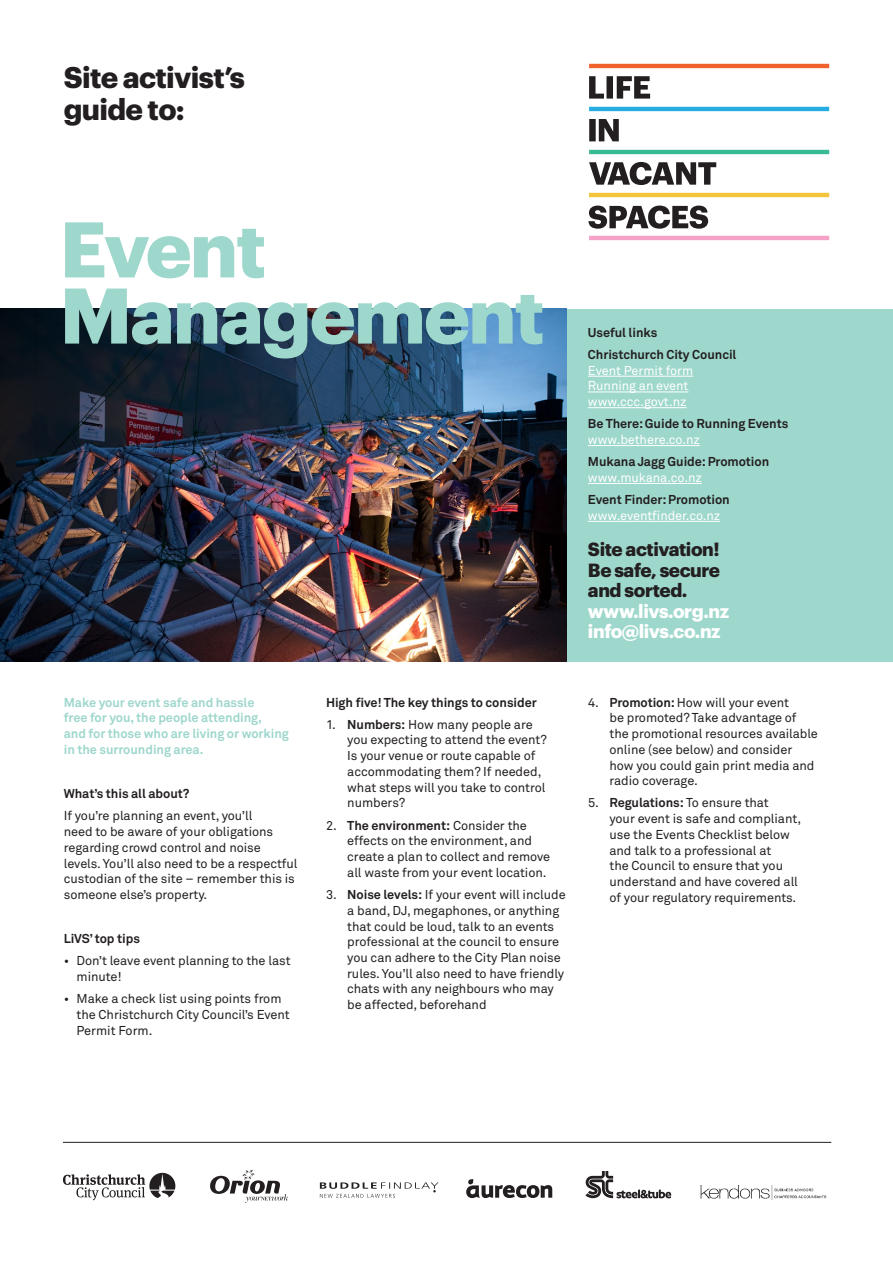
<style>
.page{position:relative;width:893px;height:1263px;background:#fff}
.page>*{position:absolute;margin:0;border:0;box-sizing:border-box;transform-origin:0 0}
.t1{font:700 76.95px/66.2px "Graphik";letter-spacing:-.02em;color:#9ed7cc}
.t2{font:700 29.25px/32.2px "Graphik";letter-spacing:-.02em;color:#231f20}
.t3{font:700 18.75px/20.5px "Graphik";letter-spacing:-.02em;color:#231f20;text-align:justify}
.t4{font:700 18.75px/20.5px "Graphik";letter-spacing:-.02em;color:#fff}
.t5{font:12.75px/15.8px "Akkurat";letter-spacing:-.005em;color:#231f20}
.t6{font:700 12.75px/22.2px "Akkurat";letter-spacing:-.005em;color:#231f20}
.t7{font:700 12.75px/15.8px "Akkurat";letter-spacing:-.005em;color:#9ed7cc}
.t8{font:12.75px/15.8px "Akkurat";letter-spacing:-.005em;color:#fff}
.s1{font-weight:700}
</style>
<div class="page">
<div style="left:0;top:309px;width:893px;height:353px;background:#9ed7cc"></div>
<hr style="left:589px;top:64px;width:240px;height:4px;background:#f1632c">
<hr style="left:589px;top:150px;width:240px;height:4px;background:#38ba94">
<hr style="left:589px;top:107px;width:240px;height:4px;background:#24ace3">
<hr style="left:589px;top:193px;width:240px;height:4px;background:#f3c53a">
<hr style="left:589px;top:236px;width:240px;height:4px;background:#f5a2c6">
<svg style="left:589px;top:76px;width:61px;height:23px"></svg>
<svg style="left:589px;top:162px;width:127px;height:23px"></svg>
<svg style="left:588px;top:206px;width:120px;height:23px"></svg>
<svg style="left:589px;top:119px;width:30px;height:22px"></svg>
<img style="left:0;top:309px;width:567px;height:353px">
<hr style="left:588px;top:376px;width:105px;height:1px;background:#fff">
<hr style="left:588px;top:392px;width:100px;height:1px;background:#fff">
<hr style="left:588px;top:407px;width:98px;height:1px;background:#fff">
<hr style="left:588px;top:445px;width:112px;height:1px;background:#fff">
<hr style="left:588px;top:483px;width:114px;height:1px;background:#fff">
<hr style="left:588px;top:521px;width:132px;height:1px;background:#fff">
<svg style="left:585px;top:1171px;width:86px;height:27px"></svg>
<svg style="left:63px;top:1173px;width:112px;height:27px"></svg>
<svg style="left:466px;top:1179px;width:86px;height:19px"></svg>
<svg style="left:210px;top:1170px;width:78px;height:33px"></svg>
<img style="left:700px;top:1185px;width:127px;height:15px">
<svg style="left:320px;top:1182px;width:118px;height:16px"></svg>
<hr style="left:63px;top:1142px;width:768px;height:1px;background:#231f20">
<h2 class="t2" style="left:64px;top:59px;width:182px">Site activist’s guide to:</h2>
<h1 class="t1" style="left:60px;top:209px;width:486px">Event<br>Management</h1>
<p class="t7" style="left:64px;top:694px;width:227px">Make your event safe and hassle<br>free for you, the people attending,<br>and for those who are living or working in the surrounding area.</p>
<p class="t6" style="left:64px;top:783px;width:127px">What’s this all about?</p>
<p class="t5" style="left:64px;top:808px;width:235px">If you’re planning an event, you’ll<br>need to be aware of your obligations regarding crowd control and noise levels. You’ll also need to be a respectful custodian of the site – remember this is someone else’s property.</p>
<p class="t6" style="left:64px;top:928px;width:78px">LiVS’ top tips</p>
<p class="t5" style="left:77px;top:953px;width:216px;text-indent:-13px">• Don’t leave event planning to the last minute!</p>
<p class="t5" style="left:77px;top:991px;width:215px;text-indent:-13px">• Make a check list using points from the Christchurch City Council’s Event<br>Permit Form.</p>
<p class="t6" style="left:326px;top:691px;width:212px">High five! The key things to consider</p>
<p class="t5" style="left:347px;top:717px;width:201px;text-indent:-21px">1. <span class="s1">Numbers:</span> How many people are you expecting to attend the event?<br>Is your venue or route capable of accommodating them? If needed, what steps will you take to control numbers?</p>
<p class="t5" style="left:347px;top:818px;width:205px;text-indent:-21px">2. <span class="s1">The environment:</span> Consider the effects on the environment, and create a plan to collect and remove all waste from your event location.</p>
<p class="t5" style="left:347px;top:887px;width:220px;text-indent:-21px">3. <span class="s1">Noise levels:</span> If your event will include a band, DJ, megaphones, or anything that could be loud, talk to an events professional at the council to ensure you can adhere to the City Plan noise rules. You’ll also need to have friendly chats with any neighbours who may be affected, beforehand</p>
<p class="t6" style="left:588px;top:321px;width:150px">Useful links<br>Christchurch City Council</p>
<p class="t8" style="left:588px;top:363px;width:107px">Event Permit form<br>Running an event www.ccc.govt.nz</p>
<p class="t6" style="left:588px;top:413px;width:202px">Be There: Guide to Running Events</p>
<p class="t8" style="left:588px;top:432px;width:113px">www.bethere.co.nz</p>
<p class="t6" style="left:588px;top:451px;width:183px">Mukana Jagg Guide: Promotion</p>
<p class="t8" style="left:588px;top:470px;width:115px">www.mukana.co.nz</p>
<p class="t6" style="left:588px;top:489px;width:143px">Event Finder: Promotion</p>
<p class="t8" style="left:588px;top:508px;width:134px">www.eventfinder.co.nz</p>
<h3 class="t3" style="left:588px;top:537px;width:134px">Site activation!<br>Be safe, secure and sorted.</h3>
<h3 class="t4" style="left:588px;top:599px;width:143px">www.livs.org.nz info@livs.co.nz</h3>
<p class="t5" style="left:609px;top:694px;width:210px;text-indent:-21px">4. <span class="s1">Promotion:</span> How will your event<br>be promoted? Take advantage of the promotional resources available online (see below) and consider how you could gain print media and radio coverage.</p>
<p class="t5" style="left:609px;top:795px;width:193px;text-indent:-21px">5. <span class="s1">Regulations:</span> To ensure that<br>your event is safe and compliant, use the Events Checklist below and talk to a professional at<br>the Council to ensure that you understand and have covered all of your regulatory requirements.</p>
</div>
